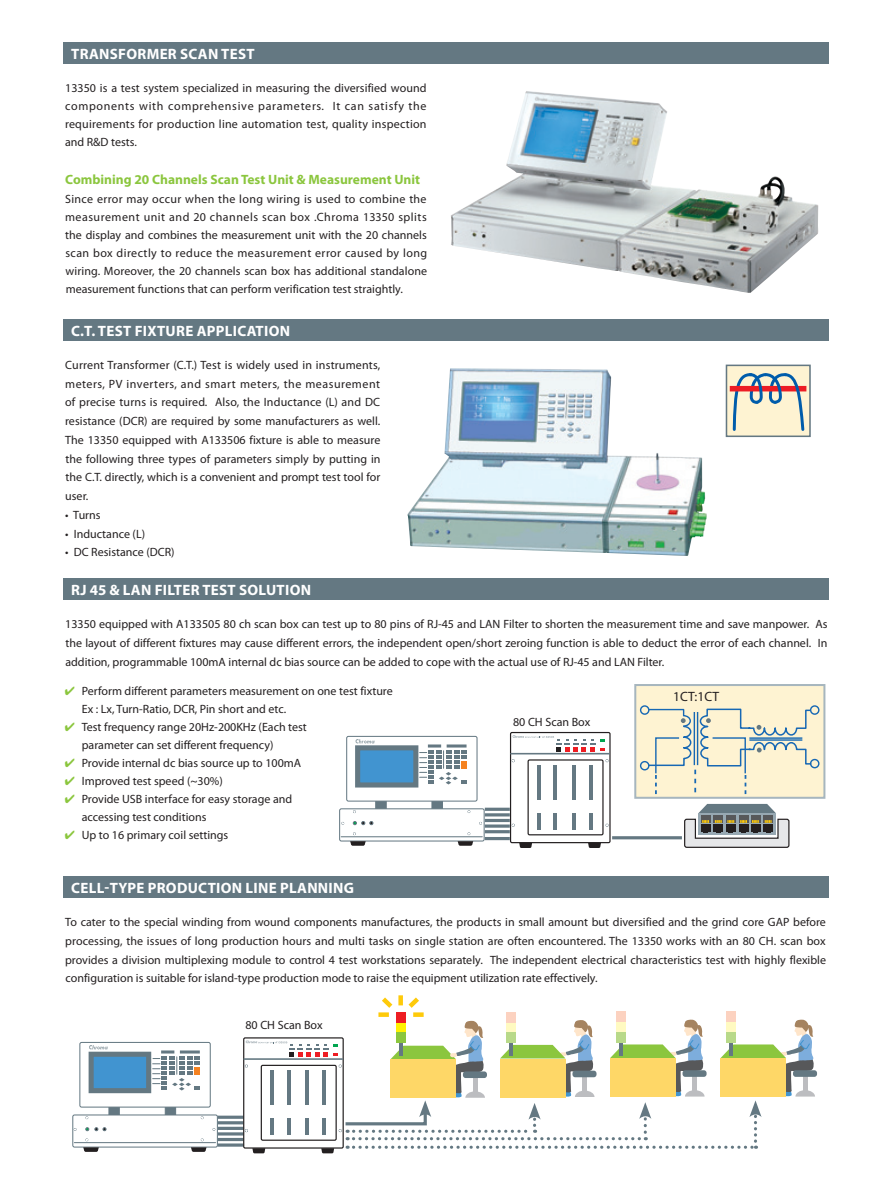
<style>
.page{position:relative;width:893px;height:1191px;background:#fff}
.page>*{position:absolute;margin:0;border:0;box-sizing:border-box;transform-origin:0 0}
.t1{font:700 15px "Myriad Pro";letter-spacing:.02em;color:#fff}
.t2{font:700 13.5px "Myriad Pro";color:#8bc63e}
.t3{font:13.5px "Myriad Pro";letter-spacing:.015em;color:#231f20}
.t4{font:12px/18.8px "Myriad Pro";color:#231f20;text-align:justify}
.s1{font-family:"MS Gothic";color:#8bc63e}
</style>
<div class="page">
<div style="left:64px;top:43px;width:765px;height:21px;background:#647882"></div>
<div style="left:64px;top:876px;width:765px;height:21px;background:#647882"></div>
<div style="left:64px;top:319px;width:765px;height:21px;background:#647882"></div>
<div style="left:64px;top:578px;width:765px;height:22px;background:#647882"></div>
<hr style="left:218px;top:1143px;width:26px;height:3px;background:#647882">
<svg style="left:218px;top:1137px;width:25px;height:4px"></svg>
<hr style="left:218px;top:1132px;width:26px;height:3px;background:#647882">
<svg style="left:218px;top:1126px;width:25px;height:4px"></svg>
<hr style="left:218px;top:1121px;width:26px;height:3px;background:#647882">
<hr style="left:218px;top:1115px;width:26px;height:3px;background:#647882">
<div style="left:108px;top:1105px;width:12px;height:10px;background:#647882;border:1px solid #647882"></div>
<div style="left:165px;top:1105px;width:11px;height:10px;background:#647882"></div>
<div style="left:72px;top:1114px;width:146px;height:33px;border:1px solid #647882;border-radius:2px"></div>
<div style="left:79px;top:1042px;width:132px;height:65px;border:1px solid #647882;border-radius:2px"></div>
<svg style="left:83px;top:1147px;width:16px;height:4px"></svg>
<svg style="left:191px;top:1147px;width:16px;height:4px"></svg>
<svg style="left:89px;top:1045px;width:19px;height:4px"></svg>
<hr style="left:74px;top:1142px;width:142px;height:1px;background:#647882">
<svg style="left:85px;top:1127px;width:22px;height:4px"></svg>
<div style="left:89px;top:1051px;width:62px;height:42px;background:#4194d0;border:5px solid #647882"></div>
<svg style="left:153px;top:1050px;width:47px;height:40px"></svg>
<div style="left:793px;top:1070px;width:24px;height:6px;background:#647882;border-radius:3px"></div>
<svg style="left:244px;top:995px;width:571px;height:158px"></svg>
<div style="left:510px;top:732px;width:101px;height:111px;border:1px solid #231f20"></div>
<svg style="left:519px;top:843px;width:13px;height:5px"></svg>
<svg style="left:588px;top:843px;width:13px;height:5px"></svg>
<hr style="left:511px;top:753px;width:98px;height:1px;background:#647882">
<div style="left:527px;top:759px;width:77px;height:76px;border:1px solid #231f20"></div>
<hr style="left:537px;top:765px;width:3px;height:34px;background:#647882">
<hr style="left:554px;top:765px;width:3px;height:34px;background:#647882">
<hr style="left:573px;top:765px;width:3px;height:34px;background:#647882">
<hr style="left:589px;top:765px;width:3px;height:34px;background:#647882">
<hr style="left:537px;top:813px;width:3px;height:16px;background:#647882">
<hr style="left:554px;top:813px;width:3px;height:16px;background:#647882">
<hr style="left:573px;top:813px;width:3px;height:16px;background:#647882">
<hr style="left:589px;top:813px;width:3px;height:16px;background:#647882">
<svg style="left:513px;top:735px;width:92px;height:16px"></svg>
<div style="left:726px;top:364px;width:85px;height:73px;background:#fef3d2;border:2px solid #647882"></div>
<hr style="left:485px;top:837px;width:25px;height:3px;background:#647882">
<hr style="left:612px;top:836px;width:70px;height:3px;background:#647882">
<hr style="left:485px;top:830px;width:25px;height:3px;background:#647882">
<hr style="left:485px;top:824px;width:25px;height:3px;background:#647882">
<hr style="left:485px;top:819px;width:25px;height:3px;background:#647882">
<hr style="left:485px;top:813px;width:25px;height:3px;background:#647882">
<svg style="left:485px;top:807px;width:25px;height:4px"></svg>
<div style="left:375px;top:799px;width:12px;height:11px;background:#647882;border:1px solid #647882"></div>
<div style="left:431px;top:799px;width:12px;height:11px;background:#647882;border:1px solid #647882"></div>
<div style="left:339px;top:808px;width:146px;height:33px;border:1px solid #647882;border-radius:2px"></div>
<div style="left:346px;top:736px;width:131px;height:65px;border:1px solid #647882;border-radius:2px"></div>
<svg style="left:350px;top:841px;width:16px;height:4px"></svg>
<svg style="left:458px;top:841px;width:15px;height:4px"></svg>
<svg style="left:356px;top:739px;width:19px;height:4px"></svg>
<hr style="left:341px;top:836px;width:141px;height:1px;background:#647882">
<svg style="left:353px;top:821px;width:20px;height:4px"></svg>
<div style="left:355px;top:745px;width:63px;height:42px;background:#4194d0;border:5px solid #647882"></div>
<svg style="left:420px;top:744px;width:47px;height:40px"></svg>
<div style="left:634px;top:684px;width:191px;height:114px;background:#fef3d2;border:2px solid #a7b6be"></div>
<svg style="left:684px;top:804px;width:106px;height:44px;background:#9ca0a0"></svg>
<img style="left:451px;top:91px;width:368px;height:202px">
<svg style="left:639px;top:705px;width:181px;height:89px"></svg>
<img style="left:407px;top:368px;width:300px;height:188px">
<div style="left:730px;top:386px;width:76px;height:5px;background:#ed1c24"></div>
<svg style="left:731px;top:373px;width:75px;height:58px"></svg>
<p class="t1" style="left:71px;top:44px;width:185px">TRANSFORMER SCAN TEST</p>
<p class="t4" style="left:65px;top:79px;width:363px;line-height:18px">13350 is a test system specialized in measuring the diversified wound components with comprehensive parameters. It can satisfy the requirements for production line automation test, quality inspection and R&amp;D tests.</p>
<p class="t2" style="left:65px;top:170px;width:356px">Combining 20 Channels Scan Test Unit &amp; Measurement Unit</p>
<p class="t4" style="left:65px;top:189px;width:364px;line-height:18px">Since error may occur when the long wiring is used to combine the measurement unit and 20 channels scan box .Chroma 13350 splits the display and combines the measurement unit with the 20 channels scan box directly to reduce the measurement error caused by long wiring. Moreover, the 20 channels scan box has additional standalone measurement functions that can perform verification test straightly.</p>
<p class="t1" style="left:71px;top:321px;width:220px">C.T. TEST FIXTURE APPLICATION</p>
<p class="t4" style="left:65px;top:355px;width:317px">Current Transformer (C.T.) Test is widely used in instruments, meters, PV inverters, and smart meters, the measurement of precise turns is required. Also, the Inductance (L) and DC resistance (DCR) are required by some manufacturers as well.<br>The 13350 equipped with A133506 fixture is able to measure the following three types of parameters simply by putting in the C.T. directly, which is a convenient and prompt test tool for user.</p>
<p class="t4" style="left:65px;top:505px;width:37px">• Turns</p>
<p class="t4" style="left:65px;top:524px;width:81px">• Inductance (L)</p>
<p class="t4" style="left:65px;top:543px;width:111px">• DC Resistance (DCR)</p>
<p class="t1" style="left:71px;top:580px;width:241px">RJ 45 &amp; LAN FILTER TEST SOLUTION</p>
<p class="t4" style="left:65px;top:614px;width:764px">13350 equipped with A133505 80 ch scan box can test up to 80 pins of RJ-45 and LAN Filter to shorten the measurement time and save manpower. As the layout of different fixtures may cause different errors, the independent open/short zeroing function is able to deduct the error of each channel. In addition, programmable 100mA internal dc bias source can be added to cope with the actual use of RJ-45 and LAN Filter.</p>
<p class="t4" style="left:82px;top:682px;width:312px;line-height:18.3px;text-indent:-18px"><span class="s1">✔</span> Perform different parameters measurement on one test fixture<br>Ex : Lx, Turn-Ratio, DCR, Pin short and etc.</p>
<p class="t4" style="left:82px;top:718px;width:227px;line-height:18.3px;text-indent:-18px"><span class="s1">✔</span> Test frequency range 20Hz-200KHz (Each test parameter can set different frequency)</p>
<p class="t4" style="left:64px;top:753px;width:239px"><span class="s1">✔</span> Provide internal dc bias source up to 100mA</p>
<p class="t4" style="left:64px;top:771px;width:160px"><span class="s1">✔</span> Improved test speed (~30%)</p>
<p class="t4" style="left:82px;top:790px;width:212px;line-height:18.3px;text-indent:-18px"><span class="s1">✔</span> Provide USB interface for easy storage and accessing test conditions</p>
<p class="t4" style="left:64px;top:825px;width:166px"><span class="s1">✔</span> Up to 16 primary coil settings</p>
<p class="t4" style="left:513px;top:712px;width:79px">80 CH Scan Box</p>
<p class="t3" style="left:673px;top:688px;width:48px">1CT:1CT</p>
<p class="t1" style="left:71px;top:878px;width:284px">CELL-TYPE PRODUCTION LINE PLANNING</p>
<p class="t4" style="left:65px;top:912px;width:762px">To cater to the special winding from wound components manufactures, the products in small amount but diversified and the grind core GAP before processing, the issues of long production hours and multi tasks on single station are often encountered. The 13350 works with an 80 CH. scan box provides a division multiplexing module to control 4 test workstations separately. The independent electrical characteristics test with highly flexible configuration is suitable for island-type production mode to raise the equipment utilization rate effectively.</p>
<p class="t4" style="left:245px;top:1015px;width:79px">80 CH Scan Box</p>
</div>
